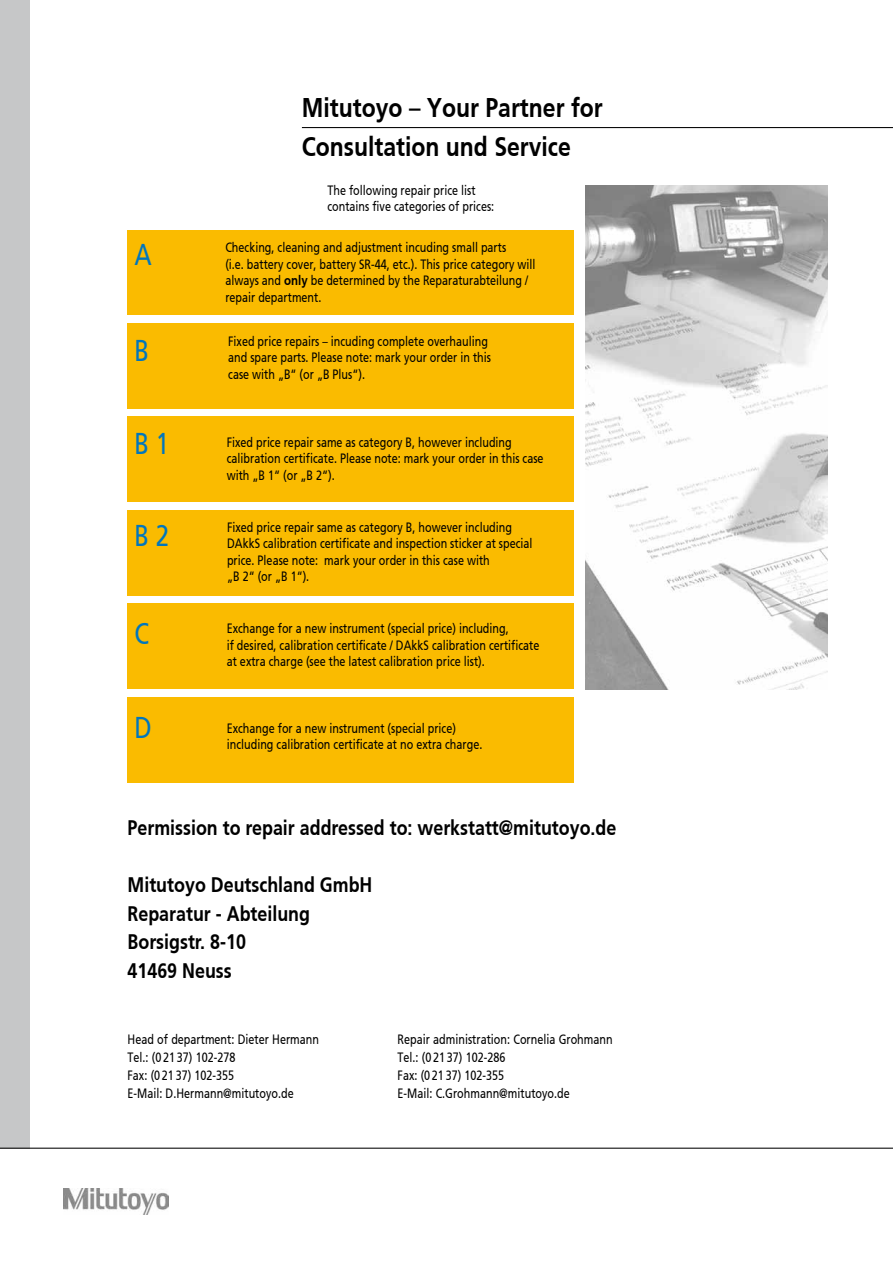
<style>
.page{position:relative;width:893px;height:1263px;background:#fff}
.page>*{position:absolute;margin:0;border:0;box-sizing:border-box;transform-origin:0 0}
.t1{font:30px "Mitutoyo Frutiger";color:#0076bd}
.t2{font:700 27px/39px "Mitutoyo Frutiger";color:#000}
.t3{font:700 21px/28.5px "Mitutoyo Frutiger";color:#000}
.t4{font:13.5px/16.5px "Mitutoyo Frutiger";color:#000}
.s1{font-weight:700}
</style>
<div class="page">
<div style="left:0;top:0;width:30px;height:1148px;background:#c6c7c8"></div>
<hr style="left:0;top:1148px;width:893px;height:1px;background:#000">
<img style="left:64px;top:1188px;width:105px;height:27px">
<div style="left:128px;top:604px;width:446px;height:85px;background:#fabb00"></div>
<div style="left:128px;top:417px;width:446px;height:85px;background:#fabb00"></div>
<div style="left:128px;top:323px;width:446px;height:85px;background:#fabb00"></div>
<div style="left:128px;top:230px;width:446px;height:84px;background:#fabb00"></div>
<img style="left:585px;top:186px;width:243px;height:504px">
<div style="left:128px;top:510px;width:446px;height:85px;background:#fabb00"></div>
<hr style="left:302px;top:127px;width:591px;height:1px;background:#000">
<div style="left:128px;top:697px;width:446px;height:85px;background:#fabb00"></div>
<h2 class="t2" style="left:302px;top:88px;width:302px">Mitutoyo – Your Partner for<br>Consultation und Service</h2>
<p class="t4" style="left:327px;top:182px;width:168px">The following repair price list contains five categories of prices:</p>
<h1 class="t1" style="left:134px;top:236px;width:19px">A</h1>
<h1 class="t1" style="left:134px;top:333px;width:16px">B</h1>
<p class="t4" style="left:225px;top:239px;width:312px">Checking, cleaning and adjustment incuding small parts<br>(i.e. battery cover, battery SR-44, etc.). This price category will always and <span class="s1">only</span> be determined by the Reparaturabteilung / repair department.</p>
<p class="t4" style="left:228px;top:333px;width:264px">Fixed price repairs – incuding complete overhauling and spare parts. Please note: mark your order in this case with „B“ (or „B Plus“).</p>
<h1 class="t1" style="left:134px;top:425px;width:36px">B 1</h1>
<p class="t4" style="left:227px;top:434px;width:318px">Fixed price repair same as category B, however including calibration certificate. Please note: mark your order in this case with „B 1“ (or „B 2“).</p>
<h1 class="t1" style="left:134px;top:518px;width:36px">B 2</h1>
<p class="t4" style="left:227px;top:519px;width:307px">Fixed price repair same as category B, however including DAkkS calibration certificate and inspection sticker at special price. Please note: mark your order in this case with<br>„B 2“ (or „B 1“).</p>
<h1 class="t1" style="left:134px;top:616px;width:16px">C</h1>
<p class="t4" style="left:227px;top:620px;width:314px">Exchange for a new instrument (special price) including,<br>if desired, calibration certificate / DAkkS calibration certificate at extra charge (see the latest calibration price list).</p>
<h1 class="t1" style="left:134px;top:709px;width:19px">D</h1>
<p class="t4" style="left:227px;top:720px;width:257px">Exchange for a new instrument (special price) including calibration certificate at no extra charge.</p>
<h3 class="t3" style="left:128px;top:814px;width:490px">Permission to repair addressed to: werkstatt@mitutoyo.de</h3>
<h3 class="t3" style="left:128px;top:871px;width:246px">Mitutoyo Deutschland GmbH<br>Reparatur - Abteilung<br>Borsigstr. 8-10<br>41469 Neuss</h3>
<p class="t4" style="left:128px;top:1031px;width:193px">Head of department: Dieter Hermann</p>
<p class="t4" style="left:398px;top:1031px;width:217px">Repair administration: Cornelia Grohmann</p>
<p class="t4" style="left:128px;top:1049px;width:109px">Tel.: (0 21 37) 102-278</p>
<p class="t4" style="left:398px;top:1049px;width:109px">Tel.: (0 21 37) 102-286</p>
<p class="t4" style="left:128px;top:1067px;width:108px">Fax: (0 21 37) 102-355</p>
<p class="t4" style="left:398px;top:1067px;width:108px">Fax: (0 21 37) 102-355</p>
<p class="t4" style="left:128px;top:1085px;width:168px">E-Mail: D.Hermann@mitutoyo.de</p>
<p class="t4" style="left:398px;top:1085px;width:174px">E-Mail: C.Grohmann@mitutoyo.de</p>
</div>
